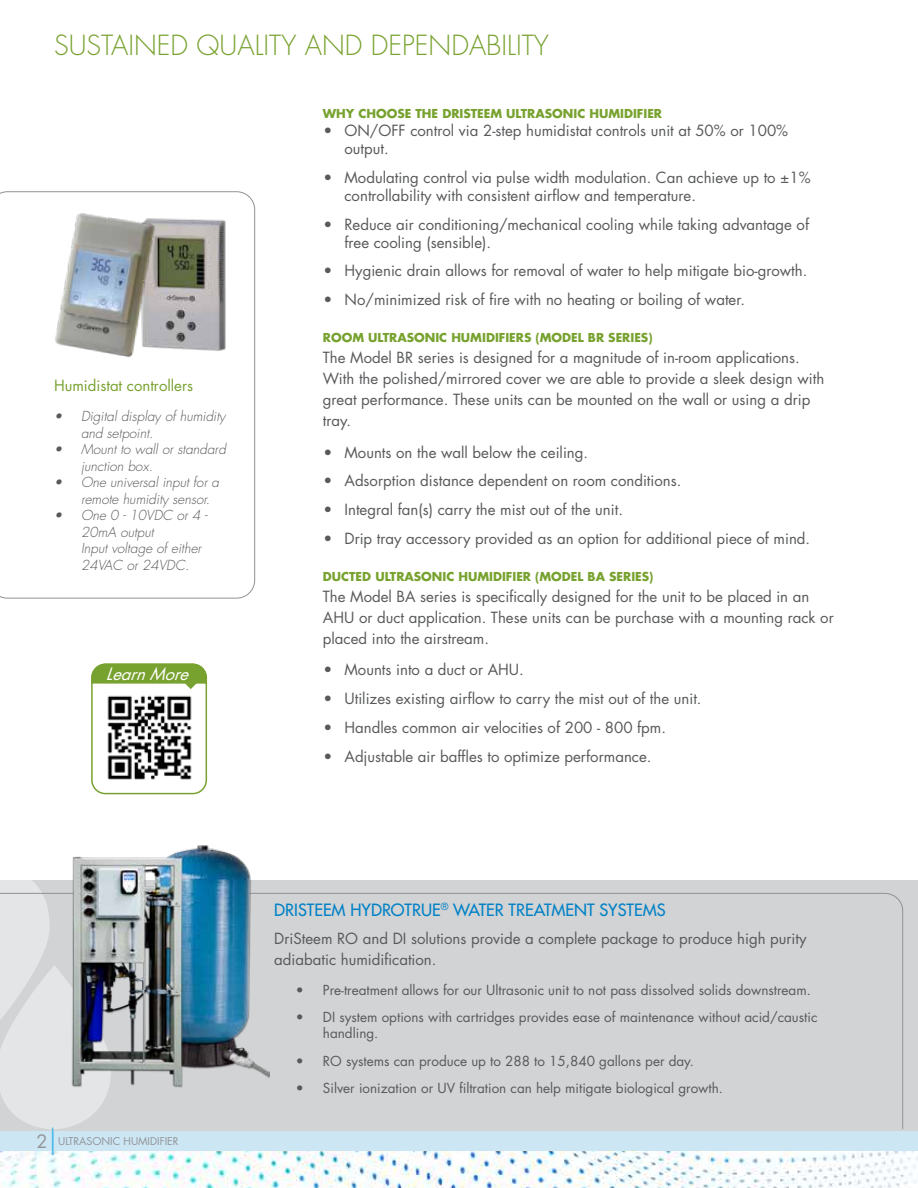
<style>
.page{position:relative;width:918px;height:1188px;background:#fff}
.page>*{position:absolute;margin:0;border:0;box-sizing:border-box;transform-origin:0 0}
.t1{font:300 27px "Futura Std";color:#78a22f}
.t2{font:500 16.5px "Futura Std";color:#0081c6}
.t3{font:italic 16.5px "Futura Std";color:#fff}
.t4{font:15px/21px "Futura Std";color:#58595b}
.t5{font:15px "Futura Std";color:#78a22f}
.t6{font:13.5px/16.5px "Futura Std";color:#58595b}
.t7{font:italic 300 13.5px/16.5px "Futura Std";color:#58595b}
.t8{font:700 12px "Futura Std";color:#78a22f}
.t9{font:10.5px "Futura Std";color:#939598}
.s1{font-size:18px}
</style>
<div class="page">
<img style="left:0;top:1151px;width:918px;height:37px">
<div style="left:0;top:1131px;width:918px;height:20px;background:#cce6f4"></div>
<svg style="left:0;top:192px;width:255px;height:406px"></svg>
<div style="left:0;top:880px;width:918px;height:251px;background:#d1d3d4"></div>
<svg style="left:0;top:880px;width:112px;height:275px"></svg>
<div style="left:91px;top:664px;width:116px;height:130px;border:2px solid #78a22f;border-radius:14px"></div>
<img style="left:107px;top:695px;width:85px;height:85px">
<svg style="left:91px;top:663px;width:117px;height:26px"></svg>
<img style="left:164px;top:209px;width:68px;height:149px">
<img style="left:46px;top:209px;width:118px;height:153px">
<img style="left:61px;top:845px;width:208px;height:258px">
<h1 class="t1" style="left:54px;top:28px;width:496px">SUSTAINED QUALITY AND DEPENDABILITY</h1>
<p class="t5" style="left:54px;top:376px;width:141px">Humidistat controllers</p>
<p class="t7" style="left:81px;top:409px;width:146px;text-indent:-27px">• Digital display of humidity and setpoint.</p>
<p class="t7" style="left:81px;top:442px;width:146px;text-indent:-27px">• Mount to wall or standard junction box.</p>
<p class="t7" style="left:81px;top:475px;width:140px;text-indent:-27px">• One universal input for a remote humidity sensor.</p>
<p class="t7" style="left:81px;top:508px;width:128px;text-indent:-27px">• One 0 - 10VDC or 4 -<br>20mA output<br>Input voltage of either<br>24VAC or 24VDC.</p>
<p class="t3" style="left:106px;top:663px;width:87px">Learn More</p>
<p class="t8" style="left:323px;top:105px;width:341px">WHY CHOOSE THE DRISTEEM ULTRASONIC HUMIDIFIER</p>
<p class="t4" style="left:345px;top:122px;width:445px;line-height:18px;text-indent:-21px">• ON/OFF control via 2-step humidistat controls unit at 50% or 100% output.</p>
<p class="t4" style="left:345px;top:168px;width:468px;line-height:18px;text-indent:-21px">• Modulating control via pulse width modulation. Can achieve up to ±1% controllability with consistent airflow and temperature.</p>
<p class="t4" style="left:345px;top:215px;width:466px;line-height:18px;text-indent:-21px">• Reduce air conditioning/mechanical cooling while taking advantage of free cooling (sensible).</p>
<p class="t4" style="left:324px;top:260px;width:485px">• Hygienic drain allows for removal of water to help mitigate bio-growth.</p>
<p class="t4" style="left:324px;top:289px;width:423px">• No/minimized risk of fire with no heating or boiling of water.</p>
<p class="t8" style="left:323px;top:330px;width:331px">ROOM ULTRASONIC HUMIDIFIERS (MODEL BR SERIES)</p>
<p class="t4" style="left:323px;top:347px;width:503px">The Model BR series is designed for a magnitude of in-room applications.<br>With the polished/mirrored cover we are able to provide a sleek design with great performance. These units can be mounted on the wall or using a drip tray.</p>
<p class="t4" style="left:324px;top:442px;width:266px">• Mounts on the wall below the ceiling.</p>
<p class="t4" style="left:324px;top:470px;width:359px">• Adsorption distance dependent on room conditions.</p>
<p class="t4" style="left:324px;top:499px;width:301px">• Integral fan(s) carry the mist out of the unit.</p>
<p class="t4" style="left:324px;top:528px;width:488px">• Drip tray accessory provided as an option for additional piece of mind.</p>
<p class="t8" style="left:323px;top:568px;width:332px">DUCTED ULTRASONIC HUMIDIFIER (MODEL BA SERIES)</p>
<p class="t4" style="left:323px;top:586px;width:512px">The Model BA series is specifically designed for the unit to be placed in an<br>AHU or duct application. These units can be purchase with a mounting rack or placed into the airstream.</p>
<p class="t4" style="left:324px;top:659px;width:202px">• Mounts into a duct or AHU.</p>
<p class="t4" style="left:324px;top:688px;width:380px">• Utilizes existing airflow to carry the mist out of the unit.</p>
<p class="t4" style="left:324px;top:717px;width:344px">• Handles common air velocities of 200 - 800 fpm.</p>
<p class="t4" style="left:324px;top:746px;width:330px">• Adjustable air baffles to optimize performance.</p>
<p class="t9" style="left:36px;top:1135px;width:144px"><span class="s1">2</span> ULTRASONIC HUMIDIFIER</p>
<p class="t2" style="left:274px;top:900px;width:393px">DRISTEEM HYDROTRUE<sup>®</sup> WATER TREATMENT SYSTEMS</p>
<p class="t4" style="left:274px;top:928px;width:534px">DriSteem RO and DI solutions provide a complete package to produce high purity adiabatic humidification.</p>
<p class="t6" style="left:296px;top:982px;width:517px">• Pre-treatment allows for our Ultrasonic unit to not pass dissolved solids downstream.</p>
<p class="t6" style="left:323px;top:1009px;width:496px;text-indent:-27px">• DI system options with cartridges provides ease of maintenance without acid/caustic handling.</p>
<p class="t6" style="left:296px;top:1053px;width:400px">• RO systems can produce up to 288 to 15,840 gallons per day.</p>
<p class="t6" style="left:296px;top:1080px;width:429px">• Silver ionization or UV filtration can help mitigate biological growth.</p>
</div>
